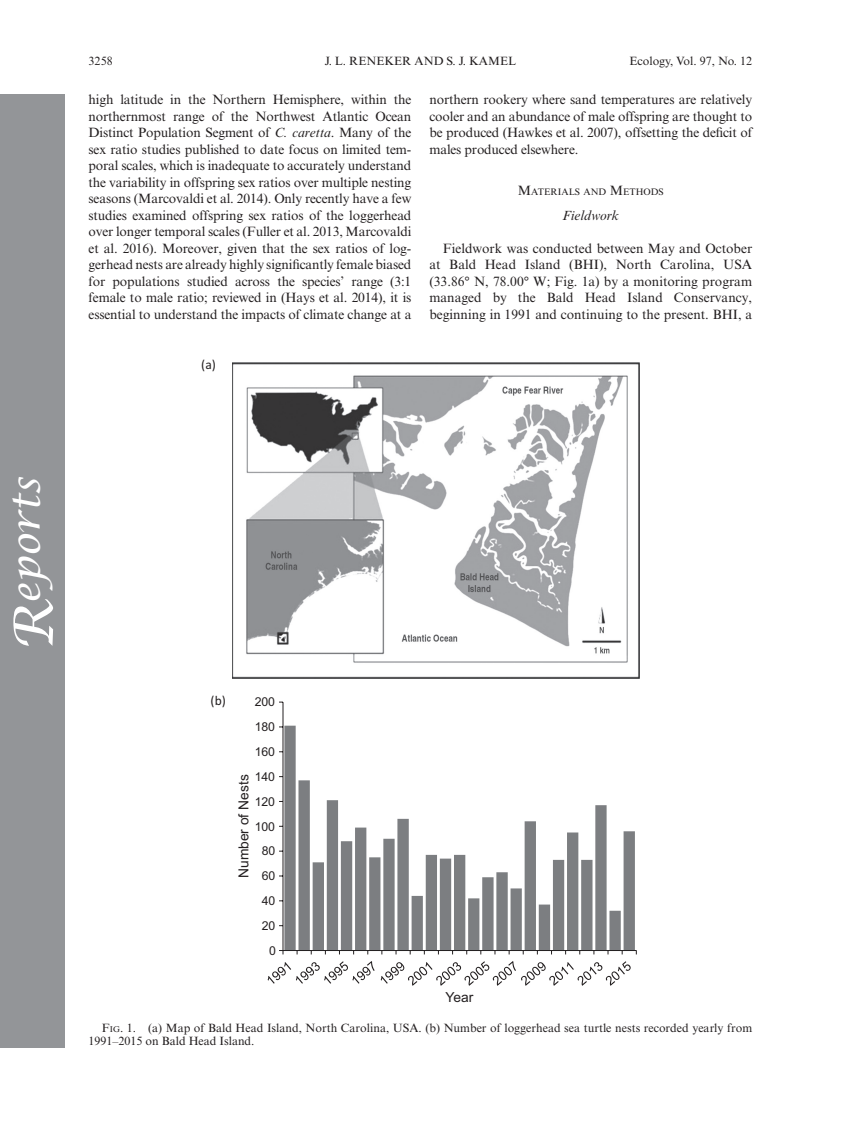
<style>
.page{position:relative;width:851px;height:1134px;background:#fff}
.page>*{position:absolute;margin:0;border:0;box-sizing:border-box;transform-origin:0 0}
.t1{font:italic 39px "Lucida Calligraphy";color:#fff}
.t2{font:13.8px "Arial";color:#231f20}
.t3{font:13.5px/16.5px "Times NRMT";letter-spacing:-.01em;color:#231f20;text-align:justify}
.t4{font:italic 13.5px "Times NRMT";letter-spacing:.005em;color:#231f20}
.t5{font:13.5px "Calibri";color:#231f20}
.t6{font:12.3px "Arial";color:#231f20}
.t7{font:12px/12.8px "Times NRMT";color:#231f20}
.t8{font:9.45px "Times NRMT";color:#231f20}
.s1{font-style:italic}
.s2{font-size:13.5px}
.s3{font-size:54px}
.s4{font-style:inherit}
.s5{font-size:8.4px}
</style>
<div class="page">
<div style="left:0;top:94px;width:65px;height:954px;background:#939598"></div>
<svg style="left:284px;top:726px;width:350px;height:224px"></svg>
<hr style="left:282px;top:702px;width:1px;height:249px;background:#231f20">
<hr style="left:283px;top:950px;width:353px;height:1px;background:#231f20">
<svg style="left:267px;top:961px;width:107px;height:23px"></svg>
<svg style="left:380px;top:961px;width:250px;height:25px"></svg>
<img style="left:232px;top:362px;width:407px;height:316px">
<p class="t7" style="left:89px;top:55px;width:25px">3258</p>
<p class="t7" style="left:325px;top:55px;width:193px">J. L. RENEKER AND S. J. KAMEL</p>
<p class="t7" style="left:629px;top:55px;width:124px">Ecology, Vol. 97, No. 12</p>
<p class="t3" style="left:88px;top:92px;width:324px">high latitude in the Northern Hemisphere, within the northernmost range of the Northwest Atlantic Ocean Distinct Population Segment of <span class="s1">C. caretta</span>. Many of the sex ratio studies published to date focus on limited tem&shy;poral scales, which is inadequate to accurately understand the variability in offspring sex ratios over multiple nesting seasons (Marcovaldi et al. 2014). Only recently have a few studies examined offspring sex ratios of the loggerhead over longer temporal scales (Fuller et al. 2013, Marcovaldi et al. 2016). Moreover, given that the sex ratios of log&shy;gerhead nests are already highly significantly female biased for populations studied across the species’ range (3:1 female to male ratio; reviewed in (Hays et al. 2014), it is essential to understand the impacts of climate change at a</p>
<p class="t3" style="left:429px;top:92px;width:324px">northern rookery where sand temperatures are relatively cooler and an abundance of male offspring are thought to be produced (Hawkes et al. 2007), offsetting the deficit of males produced elsewhere.</p>
<p class="t8" style="left:517px;top:186px;width:147px"><span class="s2">M</span>ATERIALS AND <span class="s2">M</span>ETHODS</p>
<p class="t4" style="left:562px;top:208px;width:58px">Fieldwork</p>
<p class="t3" style="left:429px;top:240px;width:324px;text-indent:13px">Fieldwork was conducted between May and October at Bald Head Island (BHI), North Carolina, USA (33.86° N, 78.00° W; Fig. 1a) by a monitoring program managed by the Bald Head Island Conservancy, beginning in 1991 and continuing to the present. BHI, a</p>
<p class="t5" style="left:201px;top:356px;width:16px">(a)</p>
<h1 class="t1" style="left:3px;top:651px;width:177px;rotate:-90deg"><span class="s3">R</span>eports</h1>
<p class="t5" style="left:210px;top:692px;width:17px">(b)</p>
<p class="t6" style="left:254px;top:694px;width:22px">200</p>
<p class="t6" style="left:254px;top:719px;width:22px">180</p>
<p class="t6" style="left:254px;top:744px;width:22px">160</p>
<p class="t6" style="left:254px;top:769px;width:22px">140</p>
<p class="t2" style="left:234px;top:878px;width:105px;rotate:-90deg">Number of Nests</p>
<p class="t6" style="left:254px;top:793px;width:22px">120</p>
<p class="t6" style="left:254px;top:818px;width:22px">100</p>
<p class="t6" style="left:262px;top:843px;width:15px">80</p>
<p class="t6" style="left:262px;top:868px;width:15px">60</p>
<p class="t6" style="left:262px;top:893px;width:15px">40</p>
<p class="t6" style="left:262px;top:918px;width:15px">20</p>
<p class="t6" style="left:269px;top:942px;width:8px">0</p>
<p class="t2" style="left:445px;top:988px;width:29px">Year</p>
<p class="t7" style="left:88px;top:1022px;width:665px;text-indent:13px"><span class="s4">F</span><span class="s5">IG</span><span class="s4">.</span> 1. (a) Map of Bald Head Island, North Carolina, USA. (b) Number of loggerhead sea turtle nests recorded yearly from<br>1991–2015 on Bald Head Island.</p>
</div>
